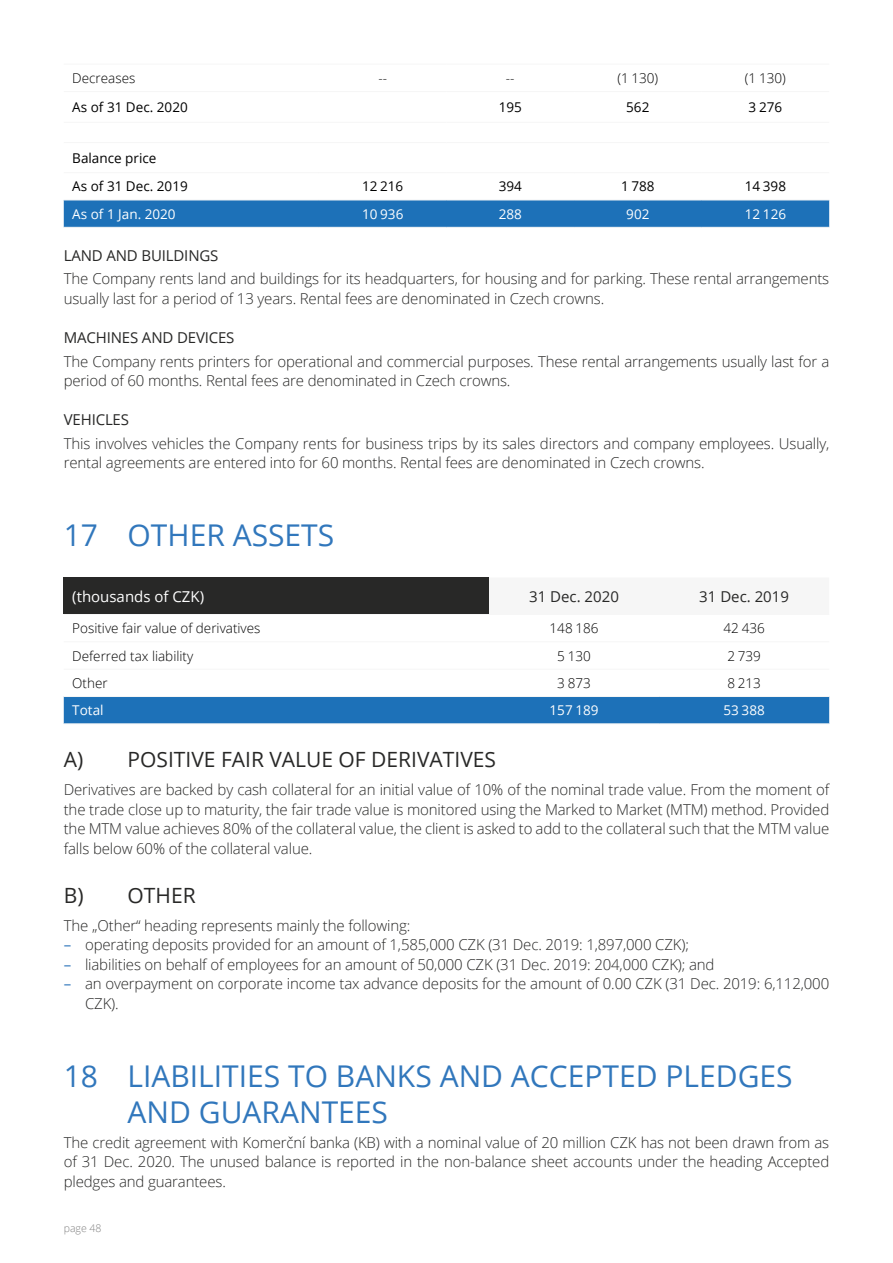
<style>
.page{position:relative;width:893px;height:1263px;background:#fff}
.page>*{position:absolute;margin:0;border:0;box-sizing:border-box;transform-origin:0 0}
.t1{font:30px/36px "Open Sans";color:#3177bc}
.t2{font:21px "Open Sans";color:#282827}
.t3{font:300 15px/19.5px "Open Sans";letter-spacing:-.01em;color:#282827}
.t4{font:15px "Open Sans";letter-spacing:-.01em;color:#282827}
.t5{font:15px "Open Sans";color:#fff}
.t6{font:300 13.5px "Open Sans";color:#000}
.t7{font:13.5px/28.7px "Open Sans";color:#000}
.t8{font:13.5px "Open Sans";color:#fff}
.t9{font:300 10.5px "Open Sans";color:#808080}
.s1{font-weight:400;color:#3177bc}
</style>
<div class="page">
<hr style="left:64px;top:64px;width:255px;height:1px;background:#f6f6f6">
<hr style="left:319px;top:64px;width:127px;height:1px;background:#f6f6f6">
<hr style="left:446px;top:64px;width:128px;height:1px;background:#f6f6f6">
<hr style="left:574px;top:64px;width:128px;height:1px;background:#f6f6f6">
<hr style="left:702px;top:64px;width:127px;height:1px;background:#f6f6f6">
<hr style="left:64px;top:91px;width:255px;height:1px;background:#f6f6f6">
<hr style="left:319px;top:91px;width:127px;height:1px;background:#f6f6f6">
<hr style="left:446px;top:91px;width:128px;height:1px;background:#f6f6f6">
<hr style="left:574px;top:91px;width:128px;height:1px;background:#f6f6f6">
<hr style="left:702px;top:91px;width:127px;height:1px;background:#f6f6f6">
<hr style="left:64px;top:122px;width:255px;height:1px;background:#f6f6f6">
<hr style="left:319px;top:122px;width:127px;height:1px;background:#f6f6f6">
<hr style="left:446px;top:122px;width:128px;height:1px;background:#f6f6f6">
<hr style="left:574px;top:122px;width:128px;height:1px;background:#f6f6f6">
<hr style="left:702px;top:122px;width:127px;height:1px;background:#f6f6f6">
<div style="left:64px;top:201px;width:765px;height:26px;background:#1d71b8"></div>
<hr style="left:64px;top:142px;width:255px;height:1px;background:#f6f6f6">
<hr style="left:319px;top:142px;width:127px;height:1px;background:#f6f6f6">
<hr style="left:446px;top:142px;width:128px;height:1px;background:#f6f6f6">
<hr style="left:574px;top:142px;width:128px;height:1px;background:#f6f6f6">
<hr style="left:702px;top:142px;width:127px;height:1px;background:#f6f6f6">
<hr style="left:64px;top:172px;width:255px;height:1px;background:#f6f6f6">
<hr style="left:319px;top:172px;width:127px;height:1px;background:#f6f6f6">
<hr style="left:446px;top:172px;width:128px;height:1px;background:#f6f6f6">
<hr style="left:574px;top:172px;width:128px;height:1px;background:#f6f6f6">
<hr style="left:702px;top:172px;width:127px;height:1px;background:#f6f6f6">
<hr style="left:64px;top:200px;width:255px;height:1px;background:#f6f6f6">
<hr style="left:319px;top:200px;width:127px;height:1px;background:#f6f6f6">
<hr style="left:446px;top:200px;width:128px;height:1px;background:#f6f6f6">
<hr style="left:574px;top:200px;width:128px;height:1px;background:#f6f6f6">
<hr style="left:702px;top:200px;width:127px;height:1px;background:#f6f6f6">
<hr style="left:64px;top:227px;width:255px;height:1px;background:#f6f6f6">
<hr style="left:319px;top:227px;width:127px;height:1px;background:#f6f6f6">
<hr style="left:446px;top:227px;width:128px;height:1px;background:#f6f6f6">
<hr style="left:574px;top:227px;width:128px;height:1px;background:#f6f6f6">
<hr style="left:702px;top:227px;width:127px;height:1px;background:#f6f6f6">
<div style="left:64px;top:577px;width:425px;height:37px;background:#282827"></div>
<div style="left:64px;top:697px;width:765px;height:26px;background:#1d71b8"></div>
<hr style="left:64px;top:614px;width:425px;height:1px;background:#f6f6f6">
<hr style="left:489px;top:614px;width:170px;height:1px;background:#f6f6f6">
<hr style="left:659px;top:614px;width:170px;height:1px;background:#f6f6f6">
<hr style="left:64px;top:641px;width:425px;height:1px;background:#f6f6f6">
<hr style="left:489px;top:641px;width:170px;height:1px;background:#f6f6f6">
<hr style="left:659px;top:641px;width:170px;height:1px;background:#f6f6f6">
<hr style="left:64px;top:669px;width:425px;height:1px;background:#f6f6f6">
<hr style="left:489px;top:669px;width:170px;height:1px;background:#f6f6f6">
<hr style="left:659px;top:669px;width:170px;height:1px;background:#f6f6f6">
<hr style="left:64px;top:696px;width:425px;height:1px;background:#f6f6f6">
<hr style="left:489px;top:696px;width:170px;height:1px;background:#f6f6f6">
<hr style="left:659px;top:696px;width:170px;height:1px;background:#f6f6f6">
<hr style="left:64px;top:723px;width:425px;height:1px;background:#f6f6f6">
<hr style="left:489px;top:723px;width:170px;height:1px;background:#f6f6f6">
<hr style="left:659px;top:723px;width:170px;height:1px;background:#f6f6f6">
<p class="t6" style="left:72px;top:69px;width:65px">Decreases</p>
<p class="t6" style="left:378px;top:69px;width:5px">--</p>
<p class="t6" style="left:506px;top:69px;width:5px">--</p>
<p class="t6" style="left:617px;top:69px;width:42px">(1 130)</p>
<p class="t6" style="left:745px;top:69px;width:42px">(1 130)</p>
<p class="t7" style="left:72px;top:92px;width:117px">As of 31 Dec. 2020</p>
<p class="t7" style="left:499px;top:92px;width:25px">195</p>
<p class="t7" style="left:626px;top:92px;width:25px">562</p>
<p class="t7" style="left:749px;top:92px;width:35px">3 276</p>
<p class="t7" style="left:72px;top:143px;width:117px">Balance price<br>As of 31 Dec. 2019</p>
<p class="t7" style="left:362px;top:172px;width:43px">12 216</p>
<p class="t7" style="left:499px;top:172px;width:25px">394</p>
<p class="t7" style="left:621px;top:172px;width:35px">1 788</p>
<p class="t7" style="left:745px;top:172px;width:43px">14 398</p>
<p class="t8" style="left:72px;top:205px;width:105px">As of 1 Jan. 2020</p>
<p class="t8" style="left:362px;top:205px;width:43px">10 936</p>
<p class="t8" style="left:499px;top:205px;width:25px">288</p>
<p class="t8" style="left:626px;top:205px;width:25px">902</p>
<p class="t8" style="left:745px;top:205px;width:43px">12 126</p>
<p class="t4" style="left:64px;top:245px;width:156px">LAND AND BUILDINGS</p>
<p class="t3" style="left:64px;top:269px;width:767px">The Company rents land and buildings for its headquarters, for housing and for parking. These rental arrangements usually last for a period of 13 years. Rental fees are denominated in Czech crowns.</p>
<p class="t4" style="left:64px;top:327px;width:172px">MACHINES AND DEVICES</p>
<p class="t3" style="left:64px;top:351px;width:767px">The Company rents printers for operational and commercial purposes. These rental arrangements usually last for a period of 60 months. Rental fees are denominated in Czech crowns.</p>
<p class="t4" style="left:64px;top:409px;width:67px">VEHICLES</p>
<p class="t3" style="left:64px;top:433px;width:767px">This involves vehicles the Company rents for business trips by its sales directors and company employees. Usually, rental agreements are entered into for 60 months. Rental fees are denominated in Czech crowns.</p>
<h1 class="t1" style="left:64px;top:517px;width:272px">17 OTHER ASSETS</h1>
<p class="t5" style="left:72px;top:586px;width:133px">(thousands of CZK)</p>
<p class="t4" style="left:529px;top:586px;width:91px">31 Dec. 2020</p>
<p class="t4" style="left:699px;top:586px;width:91px">31 Dec. 2019</p>
<p class="t6" style="left:72px;top:619px;width:190px">Positive fair value of derivatives</p>
<p class="t6" style="left:550px;top:619px;width:50px">148 186</p>
<p class="t6" style="left:723px;top:619px;width:43px">42 436</p>
<p class="t6" style="left:72px;top:646px;width:122px">Deferred tax liability</p>
<p class="t6" style="left:557px;top:646px;width:35px">5 130</p>
<p class="t6" style="left:727px;top:646px;width:35px">2 739</p>
<p class="t6" style="left:72px;top:674px;width:37px">Other</p>
<p class="t6" style="left:557px;top:674px;width:35px">3 873</p>
<p class="t6" style="left:727px;top:674px;width:35px">8 213</p>
<p class="t8" style="left:72px;top:701px;width:33px">Total</p>
<p class="t8" style="left:550px;top:701px;width:51px">157 189</p>
<p class="t8" style="left:723px;top:701px;width:43px">53 388</p>
<h2 class="t2" style="left:64px;top:745px;width:434px">A) POSITIVE FAIR VALUE OF DERIVATIVES</h2>
<p class="t3" style="left:64px;top:780px;width:767px;text-align:justify">Derivatives are backed by cash collateral for an initial value of 10% of the nominal trade value. From the moment of the trade close up to maturity, the fair trade value is monitored using the Marked to Market (MTM) method. Provided the MTM value achieves 80% of the collateral value, the client is asked to add to the collateral such that the MTM value falls below 60% of the collateral value.</p>
<h2 class="t2" style="left:64px;top:881px;width:133px">B) OTHER</h2>
<p class="t3" style="left:64px;top:915px;width:348px">The „Other“ heading represents mainly the following:</p>
<p class="t3" style="left:64px;top:934px;width:627px"><span class="s1">–</span> operating deposits provided for an amount of 1,585,000 CZK (31 Dec. 2019: 1,897,000 CZK);</p>
<p class="t3" style="left:64px;top:954px;width:652px"><span class="s1">–</span> liabilities on behalf of employees for an amount of 50,000 CZK (31 Dec. 2019: 204,000 CZK); and</p>
<p class="t3" style="left:85px;top:973px;width:746px;text-indent:-21px"><span class="s1">–</span> an overpayment on corporate income tax advance deposits for the amount of 0.00 CZK (31 Dec. 2019: 6,112,000<br>CZK).</p>
<h1 class="t1" style="left:128px;top:1057px;width:667px;text-indent:-64px">18 LIABILITIES TO BANKS AND ACCEPTED PLEDGES<br>AND GUARANTEES</h1>
<p class="t3" style="left:64px;top:1132px;width:767px;text-align:justify">The credit agreement with Komerční banka (KB) with a nominal value of 20 million CZK has not been drawn from as of 31 Dec. 2020. The unused balance is reported in the non-balance sheet accounts under the heading Accepted pledges and guarantees.</p>
<p class="t9" style="left:64px;top:1221px;width:39px">page 48</p>
</div>
